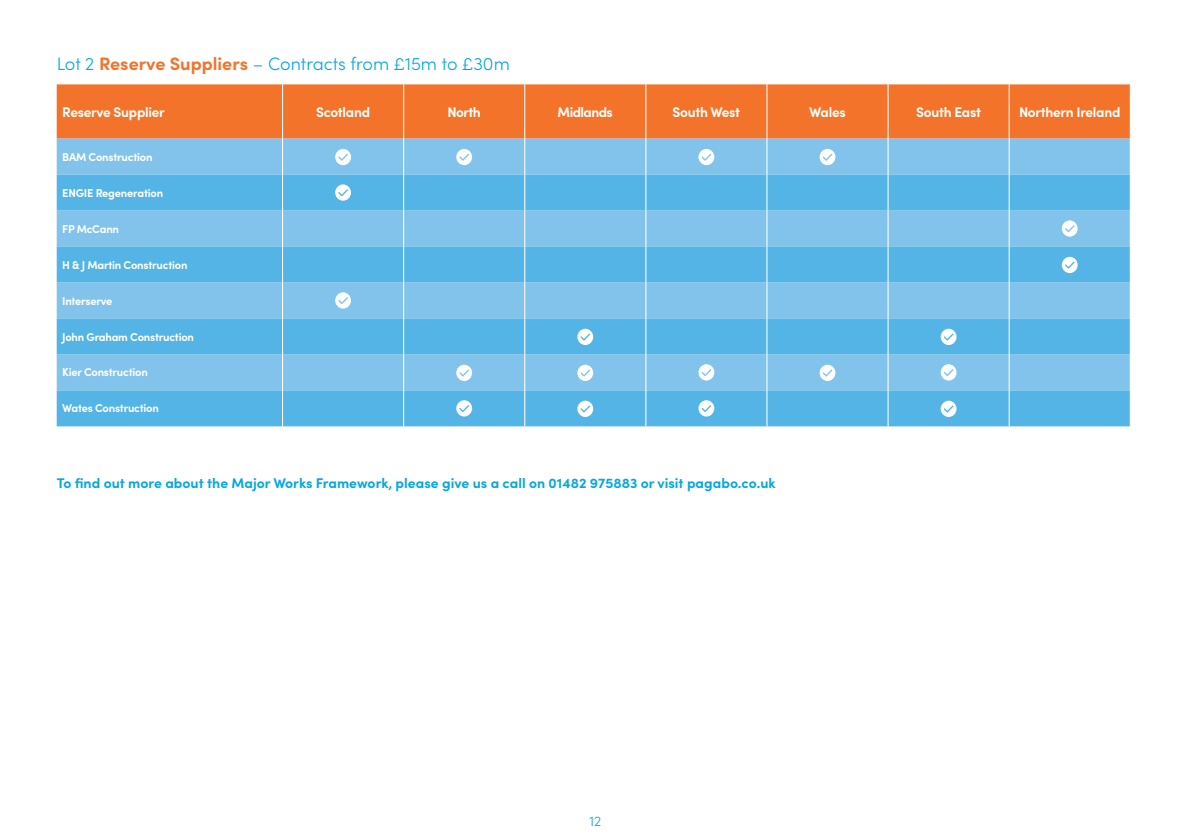
<style>
.page{position:relative;width:1191px;height:840px;background:#fff}
.page>*{position:absolute;margin:0;border:0;box-sizing:border-box;transform-origin:0 0}
.t1{font:300 18px "Sofia Pro";color:#08a7e0}
.t2{font:700 14px "Sofia Pro";color:#08a7e0}
.t3{font:700 14px "Sofia Pro";letter-spacing:-.02em;color:#fff}
.t4{font:700 14px "Sofia Pro";letter-spacing:-.04em;color:#fff}
.t5{font:300 14px "Sofia Pro";color:#08a7e0}
.t6{font:700 11.4px "Sofia Pro";letter-spacing:-.02em;color:#fff}
.s1{font-weight:700;color:#f3732a}
</style>
<div class="page">
<div style="left:57px;top:84px;width:1072px;height:54px;background:#f3732a"></div>
<div style="left:57px;top:138px;width:1072px;height:36px;background:#81c3eb"></div>
<svg style="left:57px;top:174px;width:1072px;height:252px;background:#68bbe7"></svg>
<hr style="left:282px;top:84px;width:1px;height:54px;background:#fff">
<hr style="left:403px;top:84px;width:1px;height:54px;background:#fff">
<hr style="left:524px;top:84px;width:1px;height:54px;background:#fff">
<hr style="left:645px;top:84px;width:1px;height:54px;background:#fff">
<hr style="left:766px;top:84px;width:1px;height:54px;background:#fff">
<hr style="left:887px;top:84px;width:1px;height:54px;background:#fff">
<hr style="left:1008px;top:84px;width:1px;height:54px;background:#fff">
<hr style="left:282px;top:138px;width:1px;height:36px;background:#fff">
<hr style="left:403px;top:138px;width:1px;height:36px;background:#fff">
<hr style="left:524px;top:138px;width:1px;height:36px;background:#fff">
<hr style="left:645px;top:138px;width:1px;height:36px;background:#fff">
<hr style="left:766px;top:138px;width:1px;height:36px;background:#fff">
<hr style="left:887px;top:138px;width:1px;height:36px;background:#fff">
<hr style="left:1008px;top:138px;width:1px;height:36px;background:#fff">
<hr style="left:282px;top:174px;width:1px;height:36px;background:#fff">
<hr style="left:403px;top:174px;width:1px;height:36px;background:#fff">
<hr style="left:524px;top:174px;width:1px;height:36px;background:#fff">
<hr style="left:645px;top:174px;width:1px;height:36px;background:#fff">
<hr style="left:766px;top:174px;width:1px;height:36px;background:#fff">
<hr style="left:887px;top:174px;width:1px;height:36px;background:#fff">
<hr style="left:1008px;top:174px;width:1px;height:36px;background:#fff">
<hr style="left:282px;top:210px;width:1px;height:36px;background:#fff">
<hr style="left:403px;top:210px;width:1px;height:36px;background:#fff">
<hr style="left:524px;top:210px;width:1px;height:36px;background:#fff">
<hr style="left:645px;top:210px;width:1px;height:36px;background:#fff">
<hr style="left:766px;top:210px;width:1px;height:36px;background:#fff">
<hr style="left:887px;top:210px;width:1px;height:36px;background:#fff">
<hr style="left:1008px;top:210px;width:1px;height:36px;background:#fff">
<hr style="left:282px;top:246px;width:1px;height:36px;background:#fff">
<hr style="left:403px;top:246px;width:1px;height:36px;background:#fff">
<hr style="left:524px;top:246px;width:1px;height:36px;background:#fff">
<hr style="left:645px;top:246px;width:1px;height:36px;background:#fff">
<hr style="left:766px;top:246px;width:1px;height:36px;background:#fff">
<hr style="left:887px;top:246px;width:1px;height:36px;background:#fff">
<hr style="left:1008px;top:246px;width:1px;height:36px;background:#fff">
<hr style="left:282px;top:282px;width:1px;height:36px;background:#fff">
<hr style="left:403px;top:282px;width:1px;height:36px;background:#fff">
<hr style="left:524px;top:282px;width:1px;height:36px;background:#fff">
<hr style="left:645px;top:282px;width:1px;height:36px;background:#fff">
<hr style="left:766px;top:282px;width:1px;height:36px;background:#fff">
<hr style="left:887px;top:282px;width:1px;height:36px;background:#fff">
<hr style="left:1008px;top:282px;width:1px;height:36px;background:#fff">
<hr style="left:282px;top:318px;width:1px;height:36px;background:#fff">
<hr style="left:403px;top:318px;width:1px;height:36px;background:#fff">
<hr style="left:524px;top:318px;width:1px;height:36px;background:#fff">
<hr style="left:645px;top:318px;width:1px;height:36px;background:#fff">
<hr style="left:766px;top:318px;width:1px;height:36px;background:#fff">
<hr style="left:887px;top:318px;width:1px;height:36px;background:#fff">
<hr style="left:1008px;top:318px;width:1px;height:36px;background:#fff">
<hr style="left:282px;top:354px;width:1px;height:36px;background:#fff">
<hr style="left:403px;top:354px;width:1px;height:36px;background:#fff">
<hr style="left:524px;top:354px;width:1px;height:36px;background:#fff">
<hr style="left:645px;top:354px;width:1px;height:36px;background:#fff">
<hr style="left:766px;top:354px;width:1px;height:36px;background:#fff">
<hr style="left:887px;top:354px;width:1px;height:36px;background:#fff">
<hr style="left:1008px;top:354px;width:1px;height:36px;background:#fff">
<hr style="left:282px;top:390px;width:1px;height:36px;background:#fff">
<hr style="left:403px;top:390px;width:1px;height:36px;background:#fff">
<hr style="left:524px;top:390px;width:1px;height:36px;background:#fff">
<hr style="left:645px;top:390px;width:1px;height:36px;background:#fff">
<hr style="left:766px;top:390px;width:1px;height:36px;background:#fff">
<hr style="left:887px;top:390px;width:1px;height:36px;background:#fff">
<hr style="left:1008px;top:390px;width:1px;height:36px;background:#fff">
<svg style="left:335px;top:149px;width:16px;height:16px"></svg>
<svg style="left:456px;top:149px;width:16px;height:16px"></svg>
<svg style="left:698px;top:149px;width:16px;height:16px"></svg>
<svg style="left:819px;top:149px;width:16px;height:16px"></svg>
<svg style="left:335px;top:184px;width:16px;height:16px"></svg>
<svg style="left:1061px;top:220px;width:16px;height:16px"></svg>
<svg style="left:1061px;top:257px;width:16px;height:16px"></svg>
<svg style="left:335px;top:292px;width:16px;height:16px"></svg>
<svg style="left:577px;top:328px;width:16px;height:17px"></svg>
<svg style="left:940px;top:328px;width:16px;height:17px"></svg>
<svg style="left:456px;top:364px;width:16px;height:17px"></svg>
<svg style="left:577px;top:364px;width:16px;height:17px"></svg>
<svg style="left:698px;top:364px;width:16px;height:16px"></svg>
<svg style="left:819px;top:364px;width:16px;height:17px"></svg>
<svg style="left:940px;top:364px;width:16px;height:16px"></svg>
<svg style="left:456px;top:400px;width:16px;height:16px"></svg>
<svg style="left:577px;top:400px;width:16px;height:17px"></svg>
<svg style="left:698px;top:400px;width:16px;height:16px"></svg>
<svg style="left:940px;top:400px;width:16px;height:17px"></svg>
<p class="t1" style="left:57px;top:51px;width:454px">Lot 2 <span class="s1">Reserve Suppliers</span> – Contracts from £15m to £30m</p>
<p class="t3" style="left:62px;top:101px;width:104px">Reserve Supplier</p>
<p class="t3" style="left:316px;top:101px;width:55px">Scotland</p>
<p class="t3" style="left:447px;top:101px;width:35px">North</p>
<p class="t4" style="left:557px;top:101px;width:57px">Midlands</p>
<p class="t3" style="left:672px;top:101px;width:69px">South West</p>
<p class="t3" style="left:809px;top:101px;width:38px">Wales</p>
<p class="t3" style="left:916px;top:101px;width:66px">South East</p>
<p class="t3" style="left:1019px;top:101px;width:103px">Northern Ireland</p>
<p class="t6" style="left:62px;top:148px;width:92px">BAM Construction</p>
<p class="t6" style="left:62px;top:184px;width:102px">ENGIE Regeneration</p>
<p class="t6" style="left:62px;top:220px;width:58px">FP McCann</p>
<p class="t6" style="left:62px;top:256px;width:127px">H &amp; J Martin Construction</p>
<p class="t6" style="left:62px;top:291px;width:52px">Interserve</p>
<p class="t6" style="left:62px;top:327px;width:133px">John Graham Construction</p>
<p class="t6" style="left:62px;top:363px;width:87px">Kier Construction</p>
<p class="t6" style="left:62px;top:399px;width:98px">Wates Construction</p>
<p class="t2" style="left:57px;top:471px;width:720px">To find out more about the Major Works Framework, please give us a call on 01482 975883 or visit pagabo.co.uk</p>
<p class="t5" style="left:589px;top:810px;width:13px">12</p>
</div>
